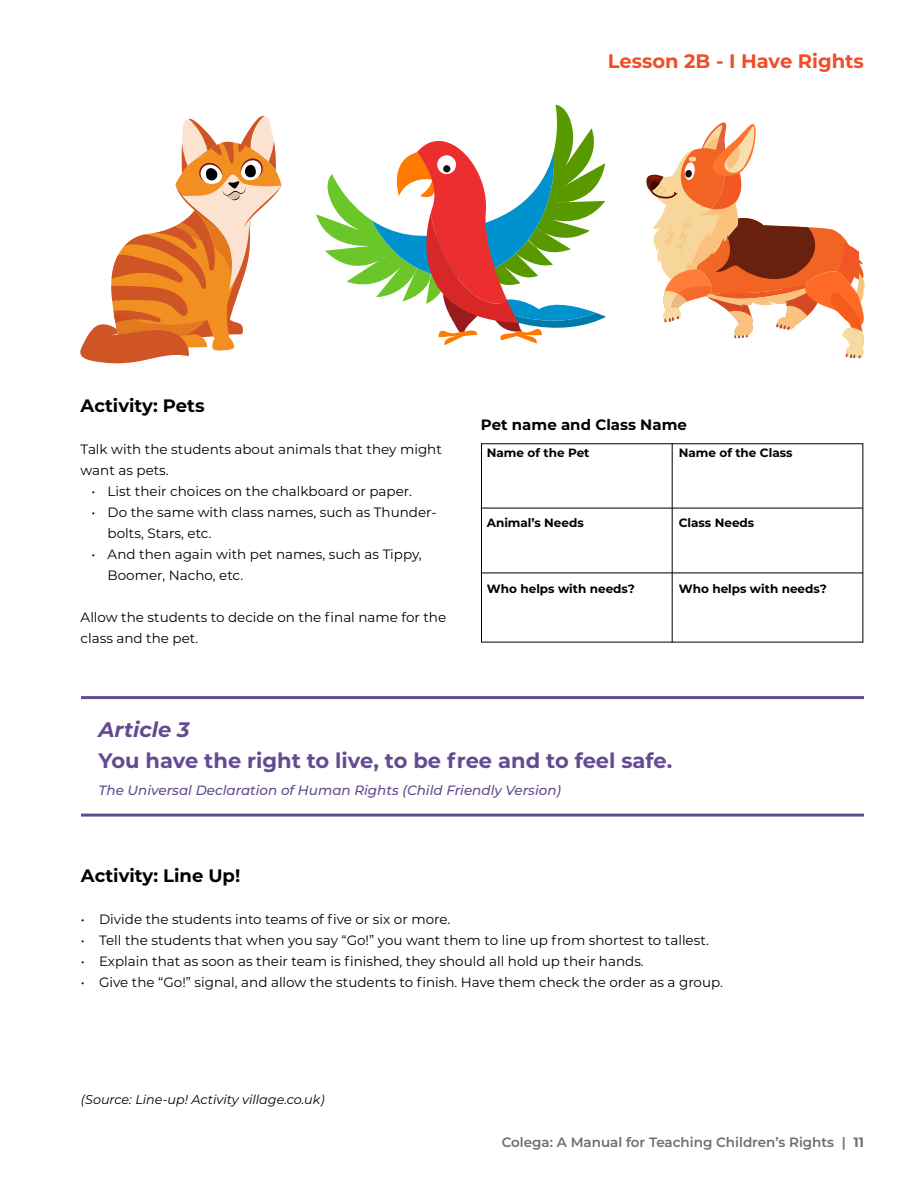
<style>
.page{position:relative;width:918px;height:1188px;background:#fff}
.page>*{position:absolute;margin:0;border:0;box-sizing:border-box;transform-origin:0 0}
.t1{font:700 21px "Montserrat";color:#644b91}
.t2{font:italic 700 21px "Montserrat";color:#644b91}
.t3{font:700 19.5px "Montserrat";color:#f04e28}
.t4{font:700 18px "Montserrat";color:#000}
.t5{font:700 15px "Montserrat";color:#000}
.t6{font:13.5px/21px "Montserrat";color:#000}
.t7{font:italic 500 13.5px "Montserrat";color:#644b91}
.t8{font:600 13.5px "Montserrat";color:#6d6e71}
.t9{font:italic 12.75px "Montserrat";color:#000}
.t10{font:700 12px "Montserrat";color:#000}
.s1{font-weight:700}
</style>
<div class="page">
<svg style="left:316px;top:105px;width:290px;height:240px"></svg>
<svg style="left:437px;top:155px;width:19px;height:19px"></svg>
<div style="left:443px;top:165px;width:7px;height:7px;background:#121212;border-radius:50%"></div>
<svg style="left:80px;top:115px;width:202px;height:249px"></svg>
<svg style="left:646px;top:122px;width:219px;height:237px"></svg>
<hr style="left:81px;top:696px;width:783px;height:3px;background:#644b91">
<hr style="left:81px;top:814px;width:783px;height:3px;background:#644b91">
<hr style="left:672px;top:443px;width:1px;height:199px;background:#000">
<hr style="left:481px;top:508px;width:382px;height:1px;background:#000">
<hr style="left:481px;top:573px;width:382px;height:1px;background:#000">
<h2 class="t3" style="left:608px;top:47px;width:258px">Lesson 2B - I Have Rights</h2>
<h3 class="t4" style="left:81px;top:393px;width:125px">Activity: Pets</h3>
<p class="t6" style="left:81px;top:439px;width:363px">Talk with the students about animals that they might want as pets.</p>
<p class="t6" style="left:91px;top:481px;width:322px">• List their choices on the chalkboard or paper.</p>
<p class="t6" style="left:108px;top:502px;width:331px;text-indent:-16px">• Do the same with class names, such as Thunder&shy;bolts, Stars, etc.</p>
<p class="t6" style="left:108px;top:544px;width:316px;text-indent:-16px">• And then again with pet names, such as Tippy,<br>Boomer, Nacho, etc.</p>
<p class="t6" style="left:81px;top:607px;width:367px">Allow the students to decide on the final name for the class and the pet.</p>
<p class="t5" style="left:481px;top:414px;width:208px">Pet name and Class Name</p>
<p class="t10" style="left:487px;top:445px;width:104px">Name of the Pet</p>
<p class="t10" style="left:679px;top:445px;width:115px">Name of the Class</p>
<p class="t10" style="left:487px;top:514px;width:98px">Animal’s Needs</p>
<p class="t10" style="left:679px;top:514px;width:77px">Class Needs</p>
<p class="t10" style="left:487px;top:580px;width:150px">Who helps with needs?</p>
<p class="t10" style="left:679px;top:580px;width:150px">Who helps with needs?</p>
<h1 class="t2" style="left:99px;top:714px;width:93px">Article 3</h1>
<h1 class="t1" style="left:99px;top:745px;width:575px">You have the right to live, to be free and to feel safe.</h1>
<p class="t7" style="left:99px;top:781px;width:464px">The Universal Declaration of Human Rights (Child Friendly Version)</p>
<h3 class="t4" style="left:81px;top:863px;width:161px">Activity: Line Up!</h3>
<p class="t6" style="left:81px;top:909px;width:371px">• Divide the students into teams of five or six or more.</p>
<p class="t6" style="left:81px;top:930px;width:629px">• Tell the students that when you say “Go!” you want them to line up from shortest to tallest.</p>
<p class="t6" style="left:81px;top:951px;width:564px">• Explain that as soon as their team is finished, they should all hold up their hands.</p>
<p class="t6" style="left:81px;top:972px;width:643px">• Give the “Go!” signal, and allow the students to finish. Have them check the order as a group.</p>
<p class="t9" style="left:81px;top:1091px;width:245px">(Source: Line-up! Activity village.co.uk)</p>
<p class="t8" style="left:502px;top:1133px;width:364px">Colega: A Manual for Teaching Children’s Rights | <span class="s1">11</span></p>
</div>
